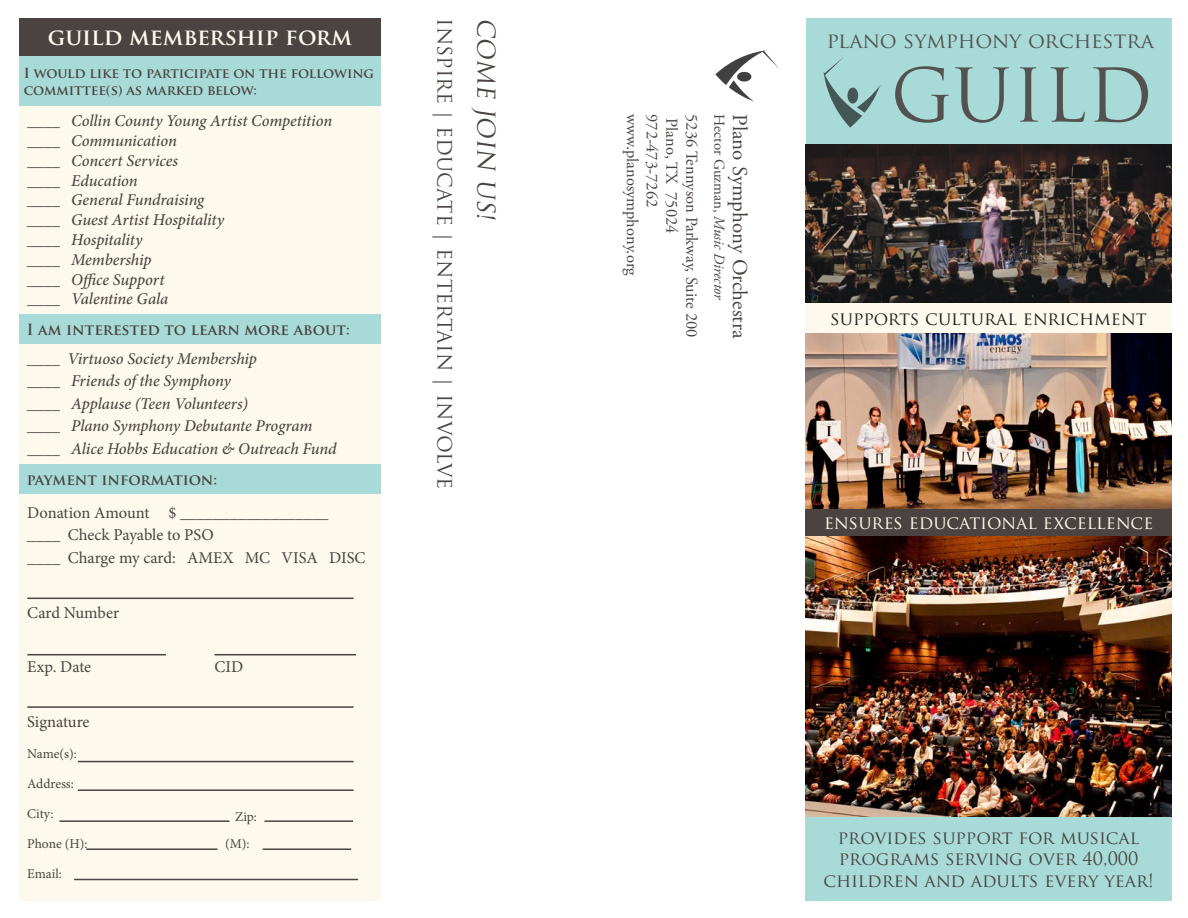
<style>
.page{position:relative;width:1188px;height:918px;background:#fff}
.page>*{position:absolute;margin:0;border:0;box-sizing:border-box;transform-origin:0 0}
.t1{font:72px "Trajan Pro";color:#4a4341}
.t2{font:24px "Trajan Pro";color:#4a4341}
.t3{font:700 22.5px "Trajan Pro";color:#fefaf0}
.t4{font:21px "Adobe Garamond Pro";color:#4a4341}
.t5{font:21px "Trajan Pro";color:#4a4341}
.t6{font:19.5px "Trajan Pro";color:#4a4341}
.t7{font:18px/21.6px "Trajan Pro";color:#4a4341;text-align:center}
.t8{font:18px "Trajan Pro";color:#fef9ed}
.t9{font:18px "Trajan Pro";color:#231f20}
.t10{font:italic 500 16.5px "Minion Pro";letter-spacing:-.01em;color:#4a4341}
.t11{font:16.5px "Minion Pro";letter-spacing:-.005em;color:#4a4341}
.t12{font:16.5px "Adobe Garamond Pro";color:#4a4341}
.t13{font:700 15px "Trajan Pro";color:#4a4341}
.t14{font:15px "Adobe Garamond Pro";color:#4a4341}
.t15{font:700 13.5px/16.2px "Trajan Pro";letter-spacing:-.01em;color:#4a4341}
.t16{font:13.5px "Minion Pro";letter-spacing:-.005em;color:#4a4341}
.s1{font-style:italic}
</style>
<div class="page">
<div style="left:19px;top:18px;width:362px;height:38px;background:#4a4341"></div>
<img style="left:716px;top:50px;width:62px;height:52px">
<div style="left:806px;top:18px;width:366px;height:127px;background:#a8dbd8"></div>
<img style="left:806px;top:145px;width:366px;height:158px">
<div style="left:806px;top:304px;width:366px;height:29px;background:#fef9ed"></div>
<div style="left:19px;top:104px;width:362px;height:797px;background:#fef9ed"></div>
<div style="left:19px;top:314px;width:362px;height:30px;background:#a8dbd8"></div>
<div style="left:19px;top:464px;width:362px;height:30px;background:#a8dbd8"></div>
<div style="left:19px;top:56px;width:362px;height:50px;background:#a8dbd8"></div>
<div style="left:806px;top:507px;width:366px;height:30px;background:#4a4341"></div>
<div style="left:806px;top:817px;width:366px;height:84px;background:#a8dbd8"></div>
<img style="left:806px;top:333px;width:366px;height:176px">
<img style="left:824px;top:57px;width:57px;height:70px">
<img style="left:806px;top:537px;width:366px;height:280px">
<hr style="left:27px;top:598px;width:327px;height:1px;background:#4a4341">
<hr style="left:27px;top:706px;width:327px;height:2px;background:#4a4341">
<hr style="left:74px;top:879px;width:284px;height:1px;background:#4a4341">
<hr style="left:86px;top:848px;width:132px;height:2px;background:#4a4341">
<hr style="left:59px;top:820px;width:171px;height:2px;background:#4a4341">
<hr style="left:78px;top:789px;width:276px;height:2px;background:#4a4341">
<hr style="left:78px;top:761px;width:276px;height:1px;background:#4a4341">
<hr style="left:27px;top:654px;width:139px;height:1px;background:#4a4341">
<hr style="left:214px;top:654px;width:142px;height:1px;background:#4a4341">
<hr style="left:264px;top:820px;width:89px;height:2px;background:#4a4341">
<hr style="left:263px;top:848px;width:88px;height:2px;background:#4a4341">
<p class="t6" style="left:457px;top:18px;width:473px;rotate:90deg">INSPIRE | EDUCATE | ENTERTAIN | INVOLVE</p>
<p class="t2" style="left:502px;top:18px;width:207px;rotate:90deg">COME JOIN US!</p>
<p class="t3" style="left:48px;top:22px;width:306px">guild membership form</p>
<p class="t5" style="left:826px;top:27px;width:329px">plano symphony orchestra</p>
<h1 class="t1" style="left:891px;top:50px;width:264px">GUILD</h1>
<p class="t15" style="left:24px;top:66px;width:352px">I would like to participate on the following committee(s) as marked below:</p>
<p class="t12" style="left:642px;top:114px;width:163px;rotate:90deg">www.planosymphony.org</p>
<p class="t12" style="left:662px;top:114px;width:95px;rotate:90deg">972-473-7262</p>
<p class="t12" style="left:682px;top:118px;width:117px;rotate:90deg">Plano, TX 75024</p>
<p class="t12" style="left:702px;top:114px;width:225px;rotate:90deg">5236 Tennyson Parkway, Suite 200</p>
<p class="t10" style="left:27px;top:110px;width:307px">____ Collin County Young Artist Competition</p>
<p class="t10" style="left:27px;top:129px;width:151px">____ Communication</p>
<p class="t10" style="left:27px;top:149px;width:152px">____ Concert Services</p>
<p class="t10" style="left:27px;top:169px;width:112px">____ Education</p>
<p class="t10" style="left:27px;top:189px;width:179px">____ General Fundraising</p>
<p class="t10" style="left:27px;top:209px;width:199px">____ Guest Artist Hospitality</p>
<p class="t10" style="left:27px;top:228px;width:117px">____ Hospitality</p>
<p class="t10" style="left:27px;top:248px;width:126px">____ Membership</p>
<p class="t10" style="left:27px;top:268px;width:139px">____ Office Support</p>
<p class="t10" style="left:27px;top:288px;width:143px">____ Valentine Gala</p>
<p class="t14" style="left:728px;top:114px;width:187px;rotate:90deg">Hector Guzman, <span class="s1">Music Director</span></p>
<p class="t4" style="left:753px;top:114px;width:226px;rotate:90deg">Plano Symphony Orchestra</p>
<p class="t9" style="left:830px;top:307px;width:318px">supports cultural enrichment</p>
<p class="t13" style="left:27px;top:320px;width:325px">I am interested to learn more about:</p>
<p class="t10" style="left:27px;top:347px;width:232px">____ Virtuoso Society Membership</p>
<p class="t10" style="left:27px;top:370px;width:205px">____ Friends of the Symphony</p>
<p class="t10" style="left:27px;top:392px;width:223px">____ Applause (Teen Volunteers)</p>
<p class="t10" style="left:27px;top:415px;width:287px">____ Plano Symphony Debutante Program</p>
<p class="t10" style="left:27px;top:437px;width:311px">____ Alice Hobbs Education &amp; Outreach Fund</p>
<p class="t13" style="left:27px;top:470px;width:192px">payment information:</p>
<p class="t11" style="left:27px;top:501px;width:303px">Donation Amount $ __________________</p>
<p class="t11" style="left:27px;top:524px;width:188px">____ Check Payable to PSO</p>
<p class="t11" style="left:27px;top:546px;width:340px">____ Charge my card: AMEX MC VISA DISC</p>
<p class="t11" style="left:27px;top:602px;width:94px">Card Number</p>
<p class="t11" style="left:27px;top:655px;width:66px">Exp. Date</p>
<p class="t11" style="left:215px;top:655px;width:30px">CID</p>
<p class="t11" style="left:27px;top:711px;width:64px">Signature</p>
<p class="t16" style="left:27px;top:745px;width:51px">Name(s):</p>
<p class="t16" style="left:27px;top:775px;width:48px">Address:</p>
<p class="t16" style="left:27px;top:805px;width:28px">City:</p>
<p class="t16" style="left:27px;top:835px;width:62px">Phone (H):</p>
<p class="t16" style="left:27px;top:865px;width:36px">Email:</p>
<p class="t16" style="left:235px;top:808px;width:23px">Zip:</p>
<p class="t16" style="left:225px;top:835px;width:26px">(M):</p>
<p class="t8" style="left:824px;top:511px;width:331px">ensures educational excellence</p>
<p class="t7" style="left:823px;top:826px;width:332px">provides support for musical programs serving over 40,000 children and adults every year!</p>
</div>
